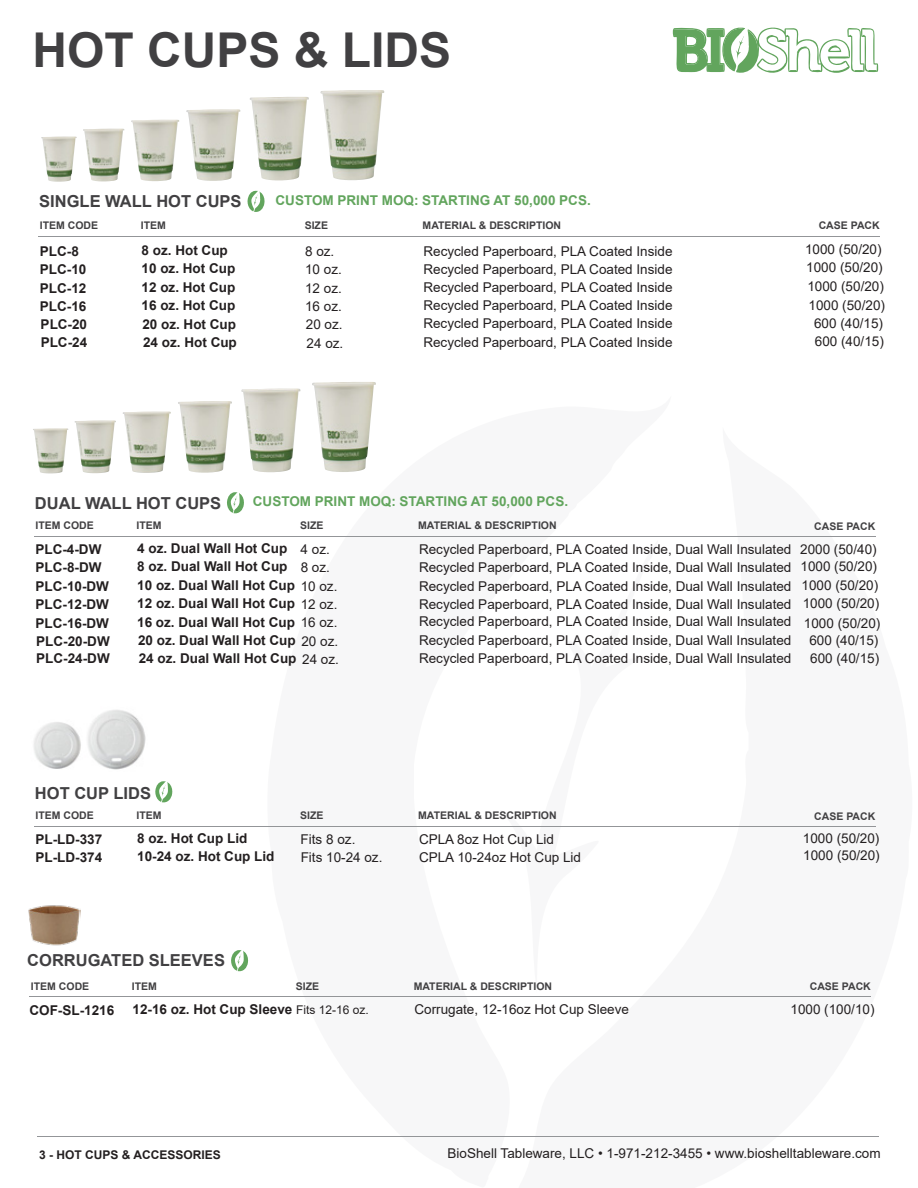
<style>
.page{position:relative;width:918px;height:1188px;background:#fff}
.page>*{position:absolute;margin:0;border:0;box-sizing:border-box;transform-origin:0 0}
.t1{font:700 48px "Arial";color:#414042}
.t2{font:700 16.5px "Arial";color:#414042}
.t3{font:13.5px "Arial";color:#231f20}
.t4{font:700 13.5px "Arial";color:#231f20}
.t5{font:700 13.5px "Arial";color:#62a55d}
.t6{font:700 12px "Arial";color:#231f20}
.t7{font:700 10.5px "Arial";color:#414042}
.s1{font-weight:400}
.s2{font-weight:400;font-size:12px}
</style>
<div class="page">
<hr style="left:37px;top:1137px;width:842px;height:1px;background:#939598">
<hr style="left:38px;top:236px;width:842px;height:1px;background:#939598">
<svg style="left:248px;top:191px;width:17px;height:21px"></svg>
<hr style="left:34px;top:536px;width:841px;height:1px;background:#939598">
<svg style="left:227px;top:492px;width:17px;height:22px"></svg>
<hr style="left:34px;top:826px;width:841px;height:1px;background:#939598">
<img style="left:34px;top:722px;width:47px;height:47px">
<img style="left:88px;top:710px;width:58px;height:60px">
<svg style="left:155px;top:781px;width:17px;height:22px"></svg>
<img style="left:28px;top:905px;width:52px;height:41px">
<hr style="left:29px;top:997px;width:842px;height:1px;background:#939598">
<svg style="left:231px;top:950px;width:17px;height:22px"></svg>
<img style="left:41px;top:137px;width:36px;height:45px">
<img style="left:83px;top:129px;width:41px;height:52px">
<img style="left:131px;top:120px;width:48px;height:61px">
<img style="left:186px;top:109px;width:54px;height:72px">
<img style="left:250px;top:97px;width:59px;height:83px">
<img style="left:321px;top:90px;width:63px;height:90px">
<img style="left:33px;top:428px;width:35px;height:46px">
<img style="left:75px;top:421px;width:41px;height:52px">
<img style="left:123px;top:412px;width:48px;height:61px">
<img style="left:178px;top:401px;width:54px;height:72px">
<img style="left:241px;top:389px;width:59px;height:83px">
<img style="left:312px;top:382px;width:64px;height:90px">
<svg style="left:672px;top:27px;width:206px;height:46px"></svg>
<h1 class="t1" style="left:33px;top:17px;width:420px">HOT CUPS &amp; LIDS</h1>
<p class="t2" style="left:39px;top:190px;width:204px">SINGLE WALL HOT CUPS</p>
<p class="t7" style="left:40px;top:218px;width:60px">ITEM CODE</p>
<p class="t7" style="left:141px;top:218px;width:27px">ITEM</p>
<p class="t7" style="left:305px;top:218px;width:25px">SIZE</p>
<p class="t7" style="left:423px;top:218px;width:140px">MATERIAL &amp; DESCRIPTION</p>
<p class="t7" style="left:819px;top:218px;width:63px">CASE PACK</p>
<p class="t4" style="left:40px;top:242px;width:41px">PLC-8</p>
<p class="t4" style="left:142px;top:241px;width:88px">8 oz. Hot Cup</p>
<p class="t3" style="left:305px;top:242px;width:31px">8 oz.</p>
<p class="t3" style="left:423px;top:242px;width:251px">Recycled Paperboard, PLA Coated Inside</p>
<p class="t3" style="left:805px;top:240px;width:78px">1000 (50/20)</p>
<p class="t4" style="left:40px;top:260px;width:48px">PLC-10</p>
<p class="t4" style="left:142px;top:259px;width:95px">10 oz. Hot Cup</p>
<p class="t3" style="left:305px;top:260px;width:38px">10 oz.</p>
<p class="t3" style="left:423px;top:260px;width:251px">Recycled Paperboard, PLA Coated Inside</p>
<p class="t3" style="left:806px;top:258px;width:78px">1000 (50/20)</p>
<p class="t4" style="left:40px;top:279px;width:48px">PLC-12</p>
<p class="t4" style="left:142px;top:278px;width:95px">12 oz. Hot Cup</p>
<p class="t3" style="left:305px;top:279px;width:38px">12 oz.</p>
<p class="t3" style="left:423px;top:278px;width:251px">Recycled Paperboard, PLA Coated Inside</p>
<p class="t3" style="left:807px;top:277px;width:78px">1000 (50/20)</p>
<p class="t4" style="left:40px;top:297px;width:48px">PLC-16</p>
<p class="t4" style="left:142px;top:296px;width:95px">16 oz. Hot Cup</p>
<p class="t3" style="left:305px;top:297px;width:38px">16 oz.</p>
<p class="t3" style="left:423px;top:296px;width:251px">Recycled Paperboard, PLA Coated Inside</p>
<p class="t3" style="left:809px;top:296px;width:78px">1000 (50/20)</p>
<p class="t4" style="left:41px;top:315px;width:48px">PLC-20</p>
<p class="t4" style="left:142px;top:314px;width:95px">20 oz. Hot Cup</p>
<p class="t3" style="left:306px;top:315px;width:38px">20 oz.</p>
<p class="t3" style="left:423px;top:314px;width:251px">Recycled Paperboard, PLA Coated Inside</p>
<p class="t3" style="left:814px;top:314px;width:71px">600 (40/15)</p>
<p class="t4" style="left:41px;top:333px;width:48px">PLC-24</p>
<p class="t4" style="left:143px;top:333px;width:95px">24 oz. Hot Cup</p>
<p class="t3" style="left:307px;top:334px;width:38px">24 oz.</p>
<p class="t3" style="left:423px;top:333px;width:251px">Recycled Paperboard, PLA Coated Inside</p>
<p class="t3" style="left:815px;top:332px;width:71px">600 (40/15)</p>
<p class="t5" style="left:276px;top:191px;width:317px">CUSTOM PRINT MOQ: STARTING AT 50,000 PCS.</p>
<p class="t2" style="left:35px;top:491px;width:188px">DUAL WALL HOT CUPS</p>
<p class="t7" style="left:35px;top:518px;width:60px">ITEM CODE</p>
<p class="t7" style="left:136px;top:518px;width:27px">ITEM</p>
<p class="t7" style="left:300px;top:518px;width:25px">SIZE</p>
<p class="t7" style="left:418px;top:518px;width:140px">MATERIAL &amp; DESCRIPTION</p>
<p class="t7" style="left:814px;top:518px;width:63px">CASE PACK</p>
<p class="t4" style="left:35px;top:540px;width:67px">PLC-4-DW</p>
<p class="t4" style="left:137px;top:539px;width:194px">4 oz. Dual Wall Hot Cup <span class="s1">4 oz.</span></p>
<p class="t3" style="left:419px;top:540px;width:459px">Recycled Paperboard, PLA Coated Inside, Dual Wall Insulated 2000 (50/40)</p>
<p class="t4" style="left:36px;top:558px;width:67px">PLC-8-DW</p>
<p class="t4" style="left:137px;top:557px;width:194px">8 oz. Dual Wall Hot Cup <span class="s1">8 oz.</span></p>
<p class="t3" style="left:419px;top:558px;width:459px">Recycled Paperboard, PLA Coated Inside, Dual Wall Insulated 1000 (50/20)</p>
<p class="t4" style="left:36px;top:576px;width:75px">PLC-10-DW</p>
<p class="t4" style="left:137px;top:575px;width:202px">10 oz. Dual Wall Hot Cup <span class="s1">10 oz.</span></p>
<p class="t3" style="left:419px;top:576px;width:461px">Recycled Paperboard, PLA Coated Inside, Dual Wall Insulated 1000 (50/20)</p>
<p class="t4" style="left:36px;top:595px;width:75px">PLC-12-DW</p>
<p class="t4" style="left:137px;top:594px;width:202px">12 oz. Dual Wall Hot Cup <span class="s1">12 oz.</span></p>
<p class="t3" style="left:419px;top:595px;width:462px">Recycled Paperboard, PLA Coated Inside, Dual Wall Insulated 1000 (50/20)</p>
<p class="t4" style="left:36px;top:613px;width:75px">PLC-16-DW</p>
<p class="t4" style="left:137px;top:612px;width:202px">16 oz. Dual Wall Hot Cup <span class="s1">16 oz.</span></p>
<p class="t3" style="left:419px;top:612px;width:463px">Recycled Paperboard, PLA Coated Inside, Dual Wall Insulated 1000 (50/20)</p>
<p class="t4" style="left:36px;top:632px;width:75px">PLC-20-DW</p>
<p class="t4" style="left:138px;top:631px;width:202px">20 oz. Dual Wall Hot Cup <span class="s1">20 oz.</span></p>
<p class="t3" style="left:419px;top:631px;width:374px">Recycled Paperboard, PLA Coated Inside, Dual Wall Insulated</p>
<p class="t3" style="left:809px;top:631px;width:71px">600 (40/15)</p>
<p class="t4" style="left:36px;top:649px;width:75px">PLC-24-DW</p>
<p class="t4" style="left:139px;top:649px;width:202px">24 oz. Dual Wall Hot Cup <span class="s1">24 oz.</span></p>
<p class="t3" style="left:419px;top:649px;width:374px">Recycled Paperboard, PLA Coated Inside, Dual Wall Insulated</p>
<p class="t3" style="left:810px;top:649px;width:71px">600 (40/15)</p>
<p class="t5" style="left:253px;top:492px;width:317px">CUSTOM PRINT MOQ: STARTING AT 50,000 PCS.</p>
<p class="t2" style="left:35px;top:781px;width:118px">HOT CUP LIDS</p>
<p class="t7" style="left:35px;top:808px;width:60px">ITEM CODE</p>
<p class="t7" style="left:136px;top:808px;width:27px">ITEM</p>
<p class="t7" style="left:300px;top:808px;width:25px">SIZE</p>
<p class="t7" style="left:418px;top:808px;width:140px">MATERIAL &amp; DESCRIPTION</p>
<p class="t7" style="left:814px;top:808px;width:63px">CASE PACK</p>
<p class="t4" style="left:35px;top:830px;width:68px">PL-LD-337</p>
<p class="t4" style="left:137px;top:829px;width:112px">8 oz. Hot Cup Lid</p>
<p class="t3" style="left:301px;top:830px;width:56px">Fits 8 oz.</p>
<p class="t3" style="left:419px;top:830px;width:137px">CPLA 8oz Hot Cup Lid</p>
<p class="t3" style="left:803px;top:829px;width:78px">1000 (50/20)</p>
<p class="t4" style="left:36px;top:848px;width:68px">PL-LD-374</p>
<p class="t4" style="left:137px;top:847px;width:139px">10-24 oz. Hot Cup Lid</p>
<p class="t3" style="left:301px;top:848px;width:83px">Fits 10-24 oz.</p>
<p class="t3" style="left:419px;top:848px;width:164px">CPLA 10-24oz Hot Cup Lid</p>
<p class="t3" style="left:803px;top:846px;width:78px">1000 (50/20)</p>
<p class="t2" style="left:27px;top:949px;width:199px">CORRUGATED SLEEVES</p>
<p class="t7" style="left:31px;top:979px;width:60px">ITEM CODE</p>
<p class="t7" style="left:132px;top:979px;width:27px">ITEM</p>
<p class="t7" style="left:296px;top:979px;width:25px">SIZE</p>
<p class="t7" style="left:414px;top:979px;width:140px">MATERIAL &amp; DESCRIPTION</p>
<p class="t7" style="left:810px;top:979px;width:63px">CASE PACK</p>
<p class="t4" style="left:29px;top:1001px;width:86px">COF-SL-1216</p>
<p class="t4" style="left:133px;top:999px;width:238px">12-16 oz. Hot Cup Sleeve <span class="s2">Fits 12-16 oz.</span></p>
<p class="t3" style="left:414px;top:1000px;width:216px">Corrugate, 12-16oz Hot Cup Sleeve</p>
<p class="t3" style="left:791px;top:1000px;width:86px">1000 (100/10)</p>
<p class="t6" style="left:39px;top:1146px;width:183px">3 - HOT CUPS &amp; ACCESSORIES</p>
<p class="t3" style="left:448px;top:1144px;width:435px">BioShell Tableware, LLC • 1-971-212-3455 • www.bioshelltableware.com</p>
</div>
